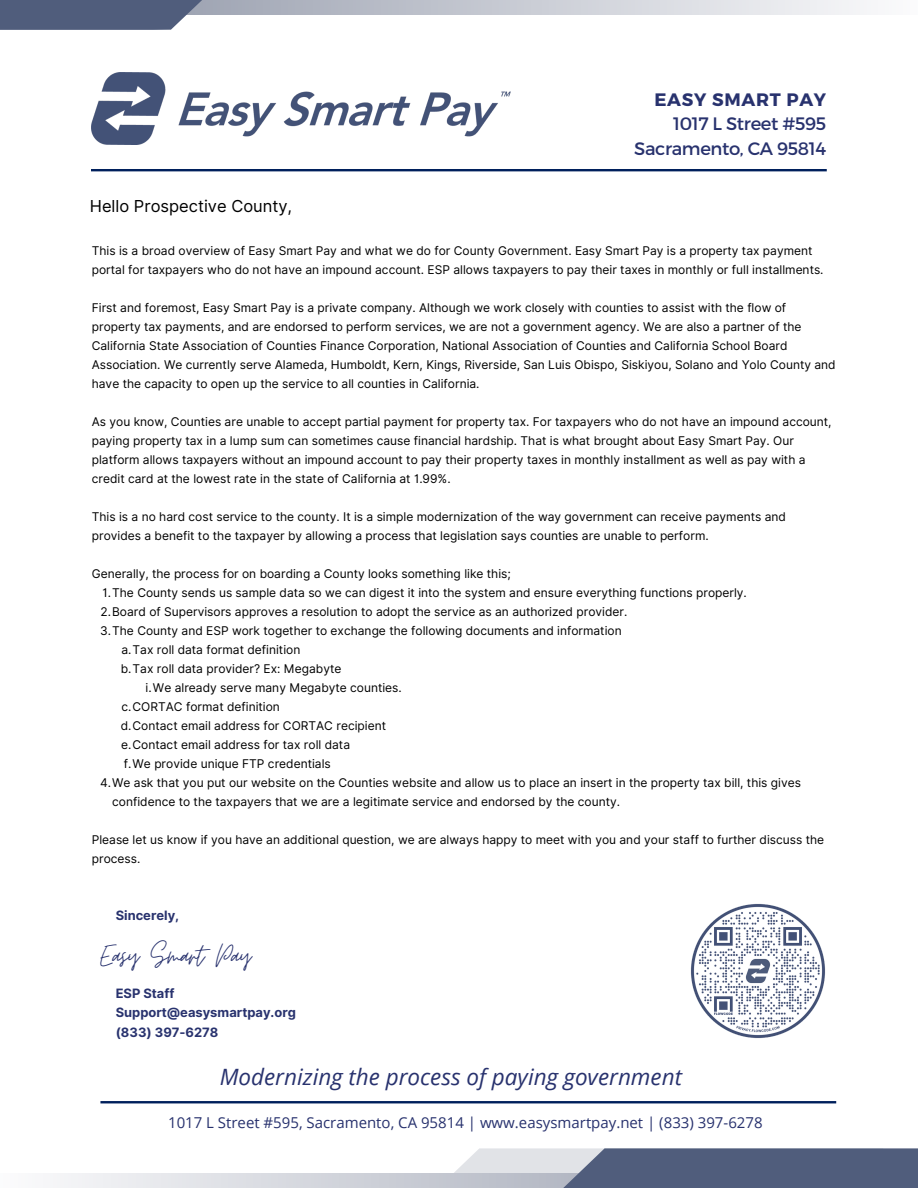
<style>
.page{position:relative;width:918px;height:1188px;background:#fff}
.page>*{position:absolute;margin:0;border:0;box-sizing:border-box;transform-origin:0 0}
.t1{font:34.35px "Moon Time";letter-spacing:-.02em;color:#28326e}
.t2{font:italic 22.5px "Open Sans";color:#28326e}
.t3{font:18px/24.8px "Montserrat";letter-spacing:-.02em;color:#28326e;text-align:right}
.t4{font:700 18px "Montserrat";letter-spacing:.04em;color:#28326e}
.t5{font:16.5px "Inter";color:#000}
.t6{font:15px "Open Sans";color:#28326e}
.t7{font:700 12.9px/19.4px "Inter";color:#28326e}
.t8{font:12px/19px "Inter";color:#000}
</style>
<div class="page">
<svg style="left:57px;top:1173px;width:269px;height:15px;fill:#e3e5ea"></svg>
<svg style="left:326px;top:1148px;width:592px;height:40px;background:#8f97ab"></svg>
<hr style="left:100px;top:1101px;width:736px;height:2px;background:#00205c">
<hr style="left:91px;top:169px;width:736px;height:2px;background:#00205c">
<svg style="left:326px;top:0;width:538px;height:15px;background:#d2d4db"></svg>
<svg style="left:0;top:0;width:326px;height:30px"></svg>
<img style="left:691px;top:904px;width:134px;height:134px">
<img style="left:91px;top:72px;width:420px;height:72px">
<h3 class="t5" style="left:90px;top:196px;width:204px">Hello Prospective County,</h3>
<h3 class="t4" style="left:654px;top:88px;width:173px">EASY SMART PAY</h3>
<h3 class="t3" style="left:634px;top:111px;width:194px">1017 L Street #595<br>Sacramento, CA 95814</h3>
<p class="t8" style="left:92px;top:241px;width:733px">This is a broad overview of Easy Smart Pay and what we do for County Government. Easy Smart Pay is a property tax payment portal for taxpayers who do not have an impound account. ESP allows taxpayers to pay their taxes in monthly or full installments.</p>
<p class="t8" style="left:92px;top:298px;width:745px">First and foremost, Easy Smart Pay is a private company. Although we work closely with counties to assist with the flow of property tax payments, and are endorsed to perform services, we are not a government agency. We are also a partner of the California State Association of Counties Finance Corporation, National Association of Counties and California School Board Association. We currently serve Alameda, Humboldt, Kern, Kings, Riverside, San Luis Obispo, Siskiyou, Solano and Yolo County and have the capacity to open up the service to all counties in California.</p>
<p class="t8" style="left:92px;top:412px;width:741px">As you know, Counties are unable to accept partial payment for property tax. For taxpayers who do not have an impound account, paying property tax in a lump sum can sometimes cause financial hardship. That is what brought about Easy Smart Pay. Our platform allows taxpayers without an impound account to pay their property taxes in monthly installment as well as pay with a credit card at the lowest rate in the state of California at 1.99%.</p>
<p class="t8" style="left:92px;top:507px;width:696px">This is a no hard cost service to the county. It is a simple modernization of the way government can receive payments and provides a benefit to the taxpayer by allowing a process that legislation says counties are unable to perform.</p>
<p class="t8" style="left:92px;top:564px;width:421px">Generally, the process for on boarding a County looks something like this;</p>
<p class="t8" style="left:102px;top:583px;width:646px">1.The County sends us sample data so we can digest it into the system and ensure everything functions properly.</p>
<p class="t8" style="left:100px;top:602px;width:528px">2.Board of Supervisors approves a resolution to adopt the service as an authorized provider.</p>
<p class="t8" style="left:100px;top:621px;width:523px">3.The County and ESP work together to exchange the following documents and information</p>
<p class="t8" style="left:121px;top:640px;width:181px">a.Tax roll data format definition</p>
<p class="t8" style="left:121px;top:659px;width:222px">b.Tax roll data provider? Ex: Megabyte</p>
<p class="t8" style="left:146px;top:678px;width:258px">i.We already serve many Megabyte counties.</p>
<p class="t8" style="left:121px;top:697px;width:160px">c.CORTAC format definition</p>
<p class="t8" style="left:121px;top:716px;width:267px">d.Contact email address for CORTAC recipient</p>
<p class="t8" style="left:121px;top:735px;width:230px">e.Contact email address for tax roll data</p>
<p class="t8" style="left:124px;top:754px;width:209px">f.We provide unique FTP credentials</p>
<p class="t8" style="left:100px;top:773px;width:703px">4.We ask that you put our website on the Counties website and allow us to place an insert in the property tax bill, this gives</p>
<p class="t8" style="left:112px;top:792px;width:509px">confidence to the taxpayers that we are a legitimate service and endorsed by the county.</p>
<p class="t8" style="left:92px;top:830px;width:734px">Please let us know if you have an additional question, we are always happy to meet with you and your staff to further discuss the process.</p>
<p class="t7" style="left:116px;top:906px;width:65px">Sincerely,</p>
<h1 class="t1" style="left:100px;top:935px;width:152px">Easy Smart Pay</h1>
<p class="t7" style="left:116px;top:983px;width:182px">ESP Staff<br>Support@easysmartpay.org (833) 397-6278</p>
<h2 class="t2" style="left:220px;top:1061px;width:464px">Modernizing the process of paying government</h2>
<p class="t6" style="left:168px;top:1112px;width:596px">1017 L Street #595, Sacramento, CA 95814 | www.easysmartpay.net | (833) 397-6278</p>
</div>
